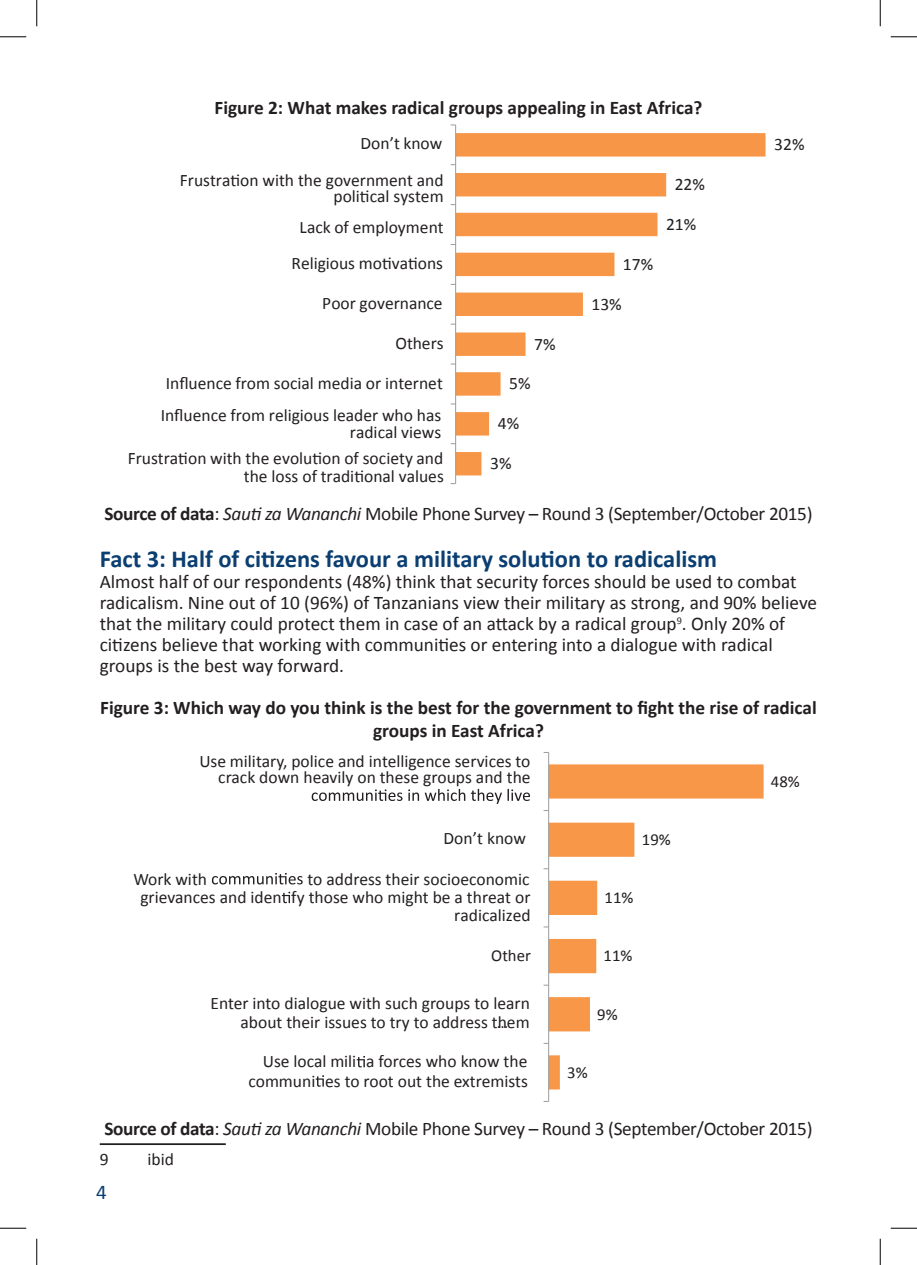
<style>
.page{position:relative;width:917px;height:1265px;background:#fff}
.page>*{position:absolute;margin:0;border:0;box-sizing:border-box;transform-origin:0 0}
.t1{font:700 24.5px "Calibri";color:#0b3e71}
.t2{font:21px "Calibri";color:#0b3e71}
.t3{font:19.25px/21px "Calibri";color:#231f20}
.t4{font:19.25px "Calibri";letter-spacing:-.02em;color:#231f20}
.Default_Style{font:700 19.25px/23.1px "Calibri";color:#231f20;text-align:center}
.t5{font:17.5px/15.9px "Calibri";color:#231f20;text-align:right}
.t6{font:16.8px "Calibri";color:#231f20}
.s1{font-weight:700}
.s2{font-style:italic}
</style>
<div class="page">
<svg style="left:456px;top:133px;width:309px;height:342px"></svg>
<hr style="left:455px;top:125px;width:1px;height:358px;background:#9b9ca0">
<svg style="left:549px;top:764px;width:214px;height:325px"></svg>
<hr style="left:548px;top:752px;width:1px;height:349px;background:#9b9ca0">
<svg style="left:357px;top:1056px;width:8px;height:11px"></svg>
<svg style="left:316px;top:1075px;width:8px;height:11px"></svg>
<svg style="left:282px;top:891px;width:8px;height:12px"></svg>
<svg style="left:312px;top:788px;width:218px;height:15px"></svg>
<svg style="left:212px;top:873px;width:91px;height:11px"></svg>
<hr style="left:100px;top:1142px;width:126px;height:2px;background:#231f20">
<svg style="left:0;top:36px;width:26px;height:1px"></svg>
<svg style="left:891px;top:36px;width:26px;height:1px"></svg>
<svg style="left:0;top:1227px;width:26px;height:1px"></svg>
<svg style="left:891px;top:1227px;width:26px;height:1px"></svg>
<svg style="left:36px;top:0;width:1px;height:26px"></svg>
<svg style="left:36px;top:1238px;width:1px;height:26px"></svg>
<svg style="left:880px;top:0;width:1px;height:26px"></svg>
<svg style="left:880px;top:1238px;width:1px;height:26px"></svg>
<p class="Default_Style" style="left:214px;top:96px;width:489px">Figure 2: What makes radical groups appealing in East Africa?</p>
<p class="t5" style="left:360px;top:136px;width:83px">Don’t know</p>
<p class="t5" style="left:180px;top:172px;width:265px">Frustration with the government and political system</p>
<p class="t5" style="left:675px;top:176px;width:32px">22%</p>
<p class="t5" style="left:300px;top:219px;width:146px">Lack of employment</p>
<p class="t5" style="left:666px;top:216px;width:32px">21%</p>
<p class="t5" style="left:291px;top:255px;width:153px">Religious motivations</p>
<p class="t5" style="left:623px;top:256px;width:32px">17%</p>
<p class="t5" style="left:322px;top:295px;width:122px">Poor governance</p>
<p class="t5" style="left:591px;top:296px;width:32px">13%</p>
<p class="t5" style="left:395px;top:335px;width:50px">Others</p>
<p class="t5" style="left:534px;top:336px;width:23px">7%</p>
<p class="t5" style="left:166px;top:375px;width:278px">Influence from social media or internet</p>
<p class="t5" style="left:509px;top:375px;width:23px">5%</p>
<p class="t5" style="left:161px;top:406px;width:282px;line-height:17.3px">Influence from religious leader who has radical views</p>
<p class="t5" style="left:498px;top:415px;width:23px">4%</p>
<p class="t5" style="left:128px;top:450px;width:318px;line-height:17.5px">Frustration with the evolution of society and the loss of traditional values</p>
<p class="t5" style="left:490px;top:455px;width:23px">3%</p>
<p class="t5" style="left:774px;top:136px;width:32px">32%</p>
<p class="t4" style="left:104px;top:501px;width:709px"><span class="s1">Source of data</span>: <span class="s2">Sauti za Wananchi</span> Mobile Phone Survey – Round 3 (September/October 2015)</p>
<p class="t1" style="left:100px;top:543px;width:619px">Fact 3: Half of citizens favour a military solution to radicalism</p>
<p class="t3" style="left:100px;top:571px;width:719px">Almost half of our respondents (48%) think that security forces should be used to combat radicalism. Nine out of 10 (96%) of Tanzanians view their military as strong, and 90% believe that the military could protect them in case of an attack by a radical group<sup>9</sup>. Only 20% of citizens believe that working with communities or entering into a dialogue with radical groups is the best way forward.</p>
<p class="Default_Style" style="left:100px;top:696px;width:718px">Figure 3: Which way do you think is the best for the government to fight the rise of radical groups in East Africa?</p>
<p class="t5" style="left:199px;top:753px;width:333px">Use military, police and intelligence services to crack down heavily on these groups and the</p>
<p class="t5" style="left:444px;top:830px;width:84px">Don’t know</p>
<p class="t5" style="left:133px;top:871px;width:75px">Work with</p>
<p class="t5" style="left:140px;top:870px;width:392px;line-height:17.7px">to address their socioeconomic<br>grievances and iden fy those who might be a threat or radicalized</p>
<p class="t6" style="left:491px;top:944px;width:41px">Other</p>
<p class="t5" style="left:210px;top:993px;width:321px;line-height:19.4px">Enter into dialogue with such groups to learn about their issues to try to address them</p>
<p class="t6" style="left:497px;top:1011px;width:13px">…</p>
<p class="t5" style="left:248px;top:1051px;width:281px;line-height:19.2px">Use local mili a forces who know the communi es to root out the extremists</p>
<p class="t6" style="left:642px;top:828px;width:30px">19%</p>
<p class="t6" style="left:604px;top:886px;width:30px">11%</p>
<p class="t6" style="left:604px;top:945px;width:30px">11%</p>
<p class="t6" style="left:597px;top:1003px;width:22px">9%</p>
<p class="t6" style="left:567px;top:1061px;width:22px">3%</p>
<p class="t6" style="left:771px;top:770px;width:30px">48%</p>
<p class="t4" style="left:104px;top:1115px;width:709px"><span class="s1">Source of data</span>: <span class="s2">Sauti za Wananchi</span> Mobile Phone Survey – Round 3 (September/October 2015)</p>
<p class="t5" style="left:100px;top:1151px;width:10px">9</p>
<p class="t5" style="left:147px;top:1151px;width:28px">ibid</p>
<p class="t2" style="left:96px;top:1178px;width:12px">4</p>
</div>
